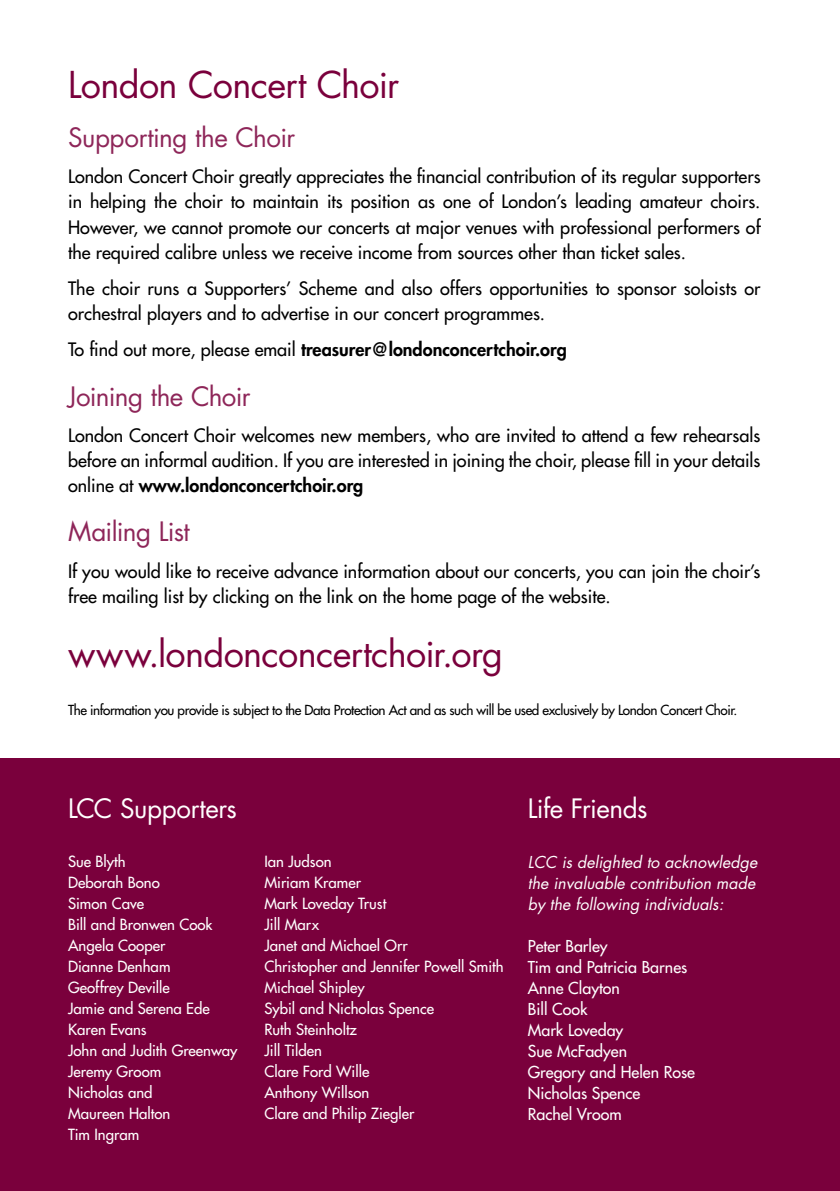
<style>
.page{position:relative;width:840px;height:1191px;background:#fff}
.page>*{position:absolute;margin:0;border:0;box-sizing:border-box;transform-origin:0 0}
.t1{font:36px "Futura Std";letter-spacing:-.02em;color:#7a003c}
.t2{font:26px "Futura Std";letter-spacing:-.02em;color:#8e2659}
.t3{font:26px "Futura Std";letter-spacing:-.02em;color:#fff}
.t4{font:500 18px/25px "Futura Std";color:#000;text-align:justify}
.t5{font:800 18px "Futura Std";color:#000}
.t6{font:500 16px/21px "Futura Std";color:#fff}
.t7{font:italic 16px/21px "Futura Std";color:#fff}
.t8{font:500 15px/21px "Futura Std";color:#fff}
.t9{font:500 13.6px "Futura Std";letter-spacing:-.03em;color:#000}
.s1{font-weight:500}
.s2{font-weight:800}
</style>
<div class="page">
<div style="left:0;top:757px;width:839px;height:434px;background:#7a003c"></div>
<h1 class="t1" style="left:68px;top:62px;width:332px">London Concert Choir</h1>
<h2 class="t2" style="left:68px;top:121px;width:228px">Supporting the Choir</h2>
<p class="t4" style="left:68px;top:164px;width:693px">London Concert Choir greatly appreciates the financial contribution of its regular supporters in helping the choir to maintain its position as one of London’s leading amateur choirs.<br>However, we cannot promote our concerts at major venues with professional performers of the required calibre unless we receive income from sources other than ticket sales.</p>
<p class="t4" style="left:68px;top:276px;width:693px">The choir runs a Supporters’ Scheme and also offers opportunities to sponsor soloists or orchestral players and to advertise in our concert programmes.</p>
<p class="t5" style="left:68px;top:338px;width:500px"><span class="s1">To find out more, please email</span> treasurer@londonconcertchoir.org</p>
<h2 class="t2" style="left:68px;top:379px;width:184px">Joining the Choir</h2>
<p class="t4" style="left:68px;top:423px;width:693px">London Concert Choir welcomes new members, who are invited to attend a few rehearsals before an informal audition. If you are interested in joining the choir, please fill in your details online at <span class="s2">www.londonconcertchoir.org</span></p>
<h2 class="t2" style="left:68px;top:515px;width:123px">Mailing List</h2>
<p class="t4" style="left:68px;top:558px;width:693px">If you would like to receive advance information about our concerts, you can join the choir’s free mailing list by clicking on the link on the home page of the website.</p>
<h1 class="t1" style="left:68px;top:631px;width:436px">www.londonconcertchoir.org</h1>
<p class="t9" style="left:68px;top:701px;width:670px">The information you provide is subject to the Data Protection Act and as such will be used exclusively by London Concert Choir.</p>
<h2 class="t3" style="left:68px;top:792px;width:170px">LCC Supporters</h2>
<h2 class="t3" style="left:527px;top:792px;width:121px">Life Friends</h2>
<p class="t8" style="left:68px;top:851px;width:171px">Sue Blyth<br>Deborah Bono<br>Simon Cave<br>Bill and Bronwen Cook<br>Angela Cooper<br>Dianne Denham<br>Geoffrey Deville<br>Jamie and Serena Ede<br>Karen Evans<br>John and Judith Greenway<br>Jeremy Groom<br>Nicholas and<br>Maureen Halton<br>Tim Ingram</p>
<p class="t8" style="left:264px;top:851px;width:240px">Ian Judson<br>Miriam Kramer<br>Mark Loveday Trust<br>Jill Marx<br>Janet and Michael Orr<br>Christopher and Jennifer Powell Smith<br>Michael Shipley<br>Sybil and Nicholas Spence<br>Ruth Steinholtz<br>Jill Tilden<br>Clare Ford Wille<br>Anthony Willson<br>Clare and Philip Ziegler</p>
<p class="t7" style="left:527px;top:852px;width:231px">LCC is delighted to acknowledge the invaluable contribution made by the following individuals:</p>
<p class="t6" style="left:527px;top:935px;width:169px">Peter Barley<br>Tim and Patricia Barnes<br>Anne Clayton<br>Bill Cook<br>Mark Loveday<br>Sue McFadyen<br>Gregory and Helen Rose<br>Nicholas Spence<br>Rachel Vroom</p>
</div>
